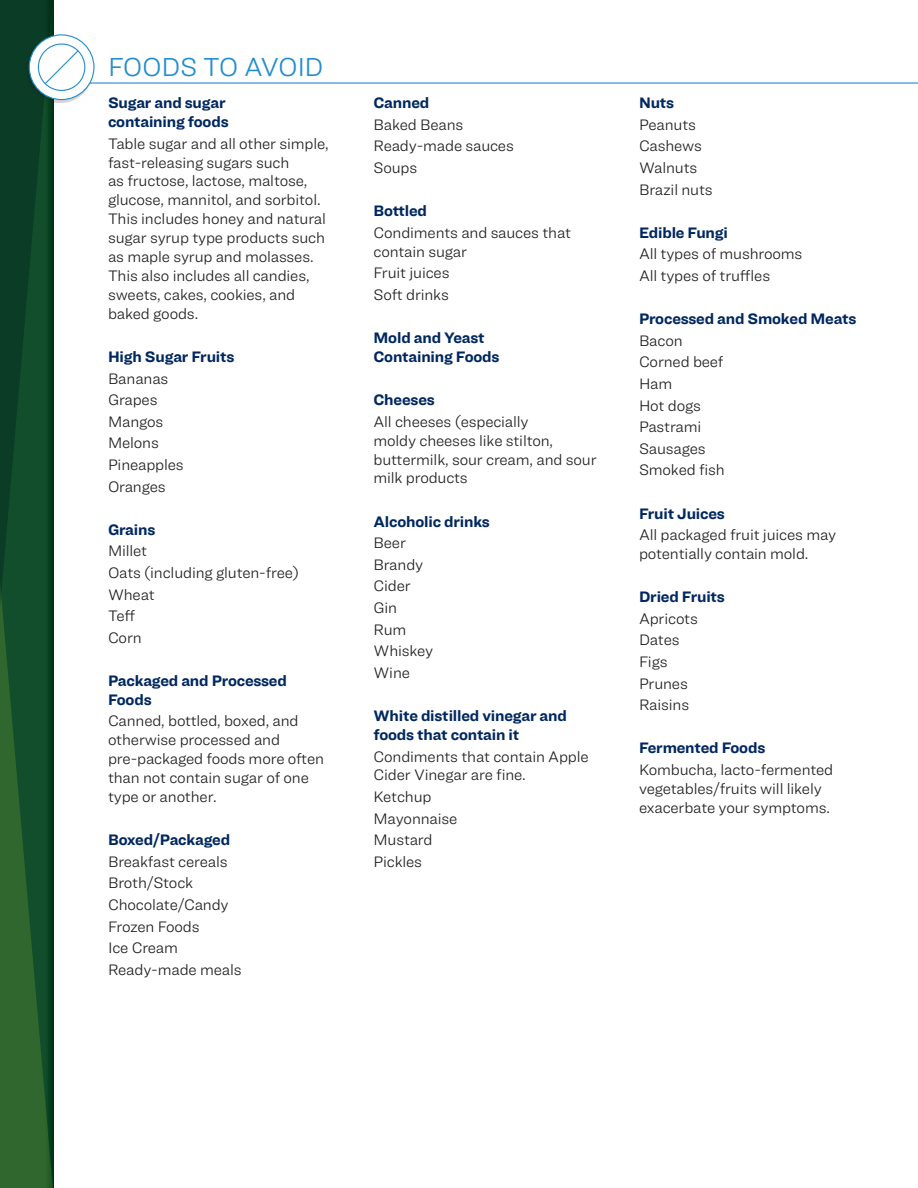
<style>
.page{position:relative;width:918px;height:1188px;background:#fff}
.page>*{position:absolute;margin:0;border:0;box-sizing:border-box;transform-origin:0 0}
.t1{font:300 27px "Ringside";letter-spacing:-.025em;color:#228dcd}
.Body{font:300 15.75px/18.9px "Ringside";letter-spacing:-.01em;color:#231f20}
.Subhead{font:700 15.75px/18.9px "Ringside";letter-spacing:-.01em;color:#00285f}
.Body-2{font:700 15.75px "Ringside";letter-spacing:-.01em;color:#00285f}
</style>
<div class="page">
<hr style="left:0;top:82px;width:918px;height:2px;background:#228dcd">
<div style="left:26px;top:36px;width:67px;height:67px;background:#231f20;opacity:.2"></div>
<svg style="left:29px;top:35px;width:65px;height:65px"></svg>
<svg style="left:0;top:0;width:80px;height:1188px"></svg>
<p class="t1" style="left:108px;top:47px;width:217px">FOODS TO AVOID</p>
<p class="Subhead" style="left:108px;top:93px;width:122px">Sugar and sugar containing foods</p>
<p class="Body" style="left:108px;top:134px;width:222px">Table sugar and all other simple, fast-releasing sugars such<br>as fructose, lactose, maltose, glucose, mannitol, and sorbitol.<br>This includes honey and natural sugar syrup type products such as maple syrup and molasses.<br>This also includes all candies, sweets, cakes, cookies, and baked goods.</p>
<p class="Subhead" style="left:108px;top:347px;width:128px">High Sugar Fruits</p>
<p class="Body" style="left:108px;top:368px;width:62px">Bananas</p>
<p class="Body" style="left:108px;top:390px;width:51px">Grapes</p>
<p class="Body" style="left:108px;top:412px;width:57px">Mangos</p>
<p class="Body" style="left:108px;top:433px;width:52px">Melons</p>
<p class="Body" style="left:108px;top:455px;width:77px">Pineapples</p>
<p class="Body" style="left:108px;top:476px;width:59px">Oranges</p>
<p class="Subhead" style="left:108px;top:519px;width:49px">Grains</p>
<p class="Body" style="left:108px;top:541px;width:41px">Millet</p>
<p class="Body" style="left:108px;top:563px;width:192px">Oats (including gluten-free)</p>
<p class="Body" style="left:108px;top:584px;width:48px">Wheat</p>
<p class="Body" style="left:108px;top:606px;width:29px">Teff</p>
<p class="Body" style="left:108px;top:628px;width:35px">Corn</p>
<p class="Subhead" style="left:108px;top:671px;width:180px">Packaged and Processed<br>Foods</p>
<p class="Body" style="left:108px;top:711px;width:218px">Canned, bottled, boxed, and otherwise processed and pre‑packaged foods more often than not contain sugar of one type or another.</p>
<p class="Subhead" style="left:108px;top:830px;width:124px">Boxed/Packaged</p>
<p class="Body" style="left:108px;top:852px;width:121px">Breakfast cereals</p>
<p class="Body" style="left:108px;top:873px;width:87px">Broth/Stock</p>
<p class="Body" style="left:108px;top:895px;width:122px">Chocolate/Candy</p>
<p class="Body" style="left:108px;top:917px;width:93px">Frozen Foods</p>
<p class="Body" style="left:108px;top:938px;width:72px">Ice Cream</p>
<p class="Body" style="left:108px;top:960px;width:135px">Ready-made meals</p>
<p class="Subhead" style="left:374px;top:93px;width:57px">Canned</p>
<p class="Body" style="left:374px;top:115px;width:91px">Baked Beans</p>
<p class="Body" style="left:374px;top:136px;width:142px">Ready-made sauces</p>
<p class="Body" style="left:374px;top:158px;width:45px">Soups</p>
<p class="Subhead" style="left:374px;top:201px;width:55px">Bottled</p>
<p class="Body" style="left:374px;top:223px;width:199px">Condiments and sauces that contain sugar</p>
<p class="Body" style="left:374px;top:263px;width:78px">Fruit juices</p>
<p class="Body" style="left:374px;top:285px;width:77px">Soft drinks</p>
<p class="Subhead" style="left:374px;top:328px;width:128px">Mold and Yeast<br>Containing Foods</p>
<p class="Subhead" style="left:374px;top:390px;width:63px">Cheeses</p>
<p class="Body" style="left:374px;top:412px;width:225px">All cheeses (especially<br>moldy cheeses like stilton, buttermilk, sour cream, and sour milk products</p>
<p class="Subhead" style="left:374px;top:511px;width:118px">Alcoholic drinks</p>
<p class="Body" style="left:374px;top:533px;width:34px">Beer</p>
<p class="Body" style="left:374px;top:555px;width:51px">Brandy</p>
<p class="Body" style="left:374px;top:576px;width:39px">Cider</p>
<p class="Body" style="left:374px;top:598px;width:25px">Gin</p>
<p class="Body" style="left:374px;top:620px;width:34px">Rum</p>
<p class="Body" style="left:374px;top:641px;width:61px">Whiskey</p>
<p class="Body" style="left:374px;top:663px;width:38px">Wine</p>
<p class="Subhead" style="left:374px;top:706px;width:195px">White distilled vinegar and foods that contain it</p>
<p class="Body" style="left:374px;top:746px;width:217px">Condiments that contain Apple<br>Cider Vinegar are fine.</p>
<p class="Body" style="left:374px;top:787px;width:60px">Ketchup</p>
<p class="Body" style="left:374px;top:809px;width:85px">Mayonnaise</p>
<p class="Body" style="left:374px;top:830px;width:61px">Mustard</p>
<p class="Body" style="left:374px;top:852px;width:50px">Pickles</p>
<p class="Subhead" style="left:639px;top:93px;width:37px">Nuts</p>
<p class="Body" style="left:639px;top:115px;width:59px">Peanuts</p>
<p class="Body" style="left:639px;top:136px;width:65px">Cashews</p>
<p class="Body" style="left:639px;top:158px;width:60px">Walnuts</p>
<p class="Body" style="left:639px;top:179px;width:75px">Brazil nuts</p>
<p class="Body-2" style="left:639px;top:221px;width:91px">Edible Fungi</p>
<p class="Body" style="left:639px;top:244px;width:165px">All types of mushrooms</p>
<p class="Body" style="left:639px;top:266px;width:133px">All types of truffles</p>
<p class="Subhead" style="left:639px;top:309px;width:219px">Processed and Smoked Meats</p>
<p class="Body" style="left:639px;top:331px;width:45px">Bacon</p>
<p class="Body" style="left:639px;top:352px;width:86px">Corned beef</p>
<p class="Body" style="left:639px;top:374px;width:35px">Ham</p>
<p class="Body" style="left:639px;top:395px;width:64px">Hot dogs</p>
<p class="Body" style="left:639px;top:417px;width:64px">Pastrami</p>
<p class="Body" style="left:639px;top:439px;width:68px">Sausages</p>
<p class="Body" style="left:639px;top:460px;width:87px">Smoked fish</p>
<p class="Subhead" style="left:639px;top:503px;width:87px">Fruit Juices</p>
<p class="Body" style="left:639px;top:525px;width:199px">All packaged fruit juices may potentially contain mold.</p>
<p class="Subhead" style="left:639px;top:587px;width:87px">Dried Fruits</p>
<p class="Body" style="left:639px;top:609px;width:60px">Apricots</p>
<p class="Body" style="left:639px;top:630px;width:42px">Dates</p>
<p class="Body" style="left:639px;top:652px;width:30px">Figs</p>
<p class="Body" style="left:639px;top:674px;width:50px">Prunes</p>
<p class="Body" style="left:639px;top:695px;width:52px">Raisins</p>
<p class="Subhead" style="left:639px;top:738px;width:128px">Fermented Foods</p>
<p class="Body" style="left:639px;top:760px;width:196px">Kombucha, lacto-fermented vegetables/fruits will likely exacerbate your symptoms.</p>
</div>
